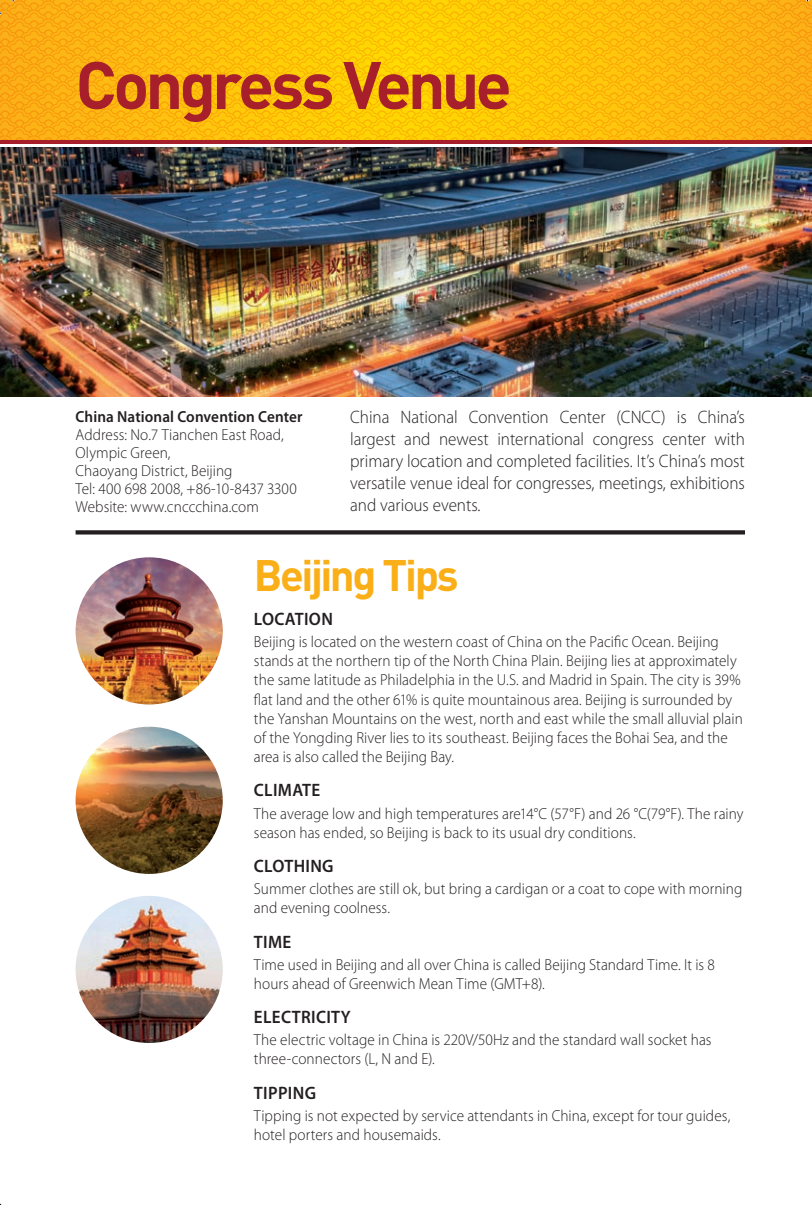
<style>
.page{position:relative;width:812px;height:1205px;background:#fff}
.page>*{position:absolute;margin:0;border:0;box-sizing:border-box;transform-origin:0 0}
.t1{font:700 66px "DIN Pro";letter-spacing:-.06em;color:#a71f2b}
.t2{font:700 43.6px "DIN Pro";letter-spacing:-.055em;color:#faaf18}
.t3{font:300 18px/22px "Myriad Pro";color:#231f20;text-align:justify;scale:.95 1}
.t4{font:600 18px "Myriad Pro";letter-spacing:.02em;color:#231f20;scale:.95 1}
.t5{font:300 16px/19.2px "Myriad Pro";letter-spacing:.005em;color:#231f20;scale:.95 1}
.t6{font:600 16px "Myriad Pro";letter-spacing:.01em;color:#231f20;scale:.95 1}
</style>
<div class="page">
<img style="left:0;top:148px;width:811px;height:248px">
<svg style="left:0;top:0;width:811px;height:140px;background:#fcbc0a"></svg>
<hr style="left:0;top:140px;width:811px;height:4px;background:#a71f2b">
<img style="left:76px;top:726px;width:147px;height:147px;border-radius:74px">
<img style="left:76px;top:557px;width:147px;height:147px;border-radius:74px">
<img style="left:76px;top:895px;width:147px;height:147px;border-radius:74px">
<svg style="left:76px;top:530px;width:668px;height:4px;background:#322e2f"></svg>
<h1 class="t1" style="left:76px;top:40px;width:437px">Congress Venue</h1>
<p class="t6" style="left:76px;top:406px;width:240px">China National Convention Center</p>
<p class="t5" style="left:76px;top:425px;width:234px;line-height:18px">Address: No.7 Tianchen East Road,<br>Olympic Green,<br>Chaoyang District, Beijing<br>Tel: 400 698 2008, +86-10-8437 3300<br>Website: www.cnccchina.com</p>
<p class="t3" style="left:350px;top:406px;width:417px">China National Convention Center (CNCC) is China’s largest and newest international congress center with primary location and completed facilities. It’s China’s most versatile venue ideal for congresses, meetings, exhibitions and various events.</p>
<h2 class="t2" style="left:254px;top:545px;width:206px">Beijing Tips</h2>
<p class="t4" style="left:254px;top:607px;width:85px">LOCATION</p>
<p class="t5" style="left:254px;top:631px;width:516px">Beijing is located on the western coast of China on the Pacific Ocean. Beijing stands at the northern tip of the North China Plain. Beijing lies at approximately the same latitude as Philadelphia in the U.S. and Madrid in Spain. The city is 39% flat land and the other 61% is quite mountainous area. Beijing is surrounded by the Yanshan Mountains on the west, north and east while the small alluvial plain of the Yongding River lies to its southeast. Beijing faces the Bohai Sea, and the area is also called the Beijing Bay.</p>
<p class="t4" style="left:254px;top:779px;width:71px">CLIMATE</p>
<p class="t5" style="left:254px;top:803px;width:517px">The average low and high temperatures are14°C (57°F) and 26 °C(79°F). The rainy season has ended, so Beijing is back to its usual dry conditions.</p>
<p class="t4" style="left:254px;top:854px;width:85px">CLOTHING</p>
<p class="t5" style="left:254px;top:878px;width:515px">Summer clothes are still ok, but bring a cardigan or a coat to cope with morning and evening coolness.</p>
<p class="t4" style="left:254px;top:929px;width:41px">TIME</p>
<p class="t5" style="left:254px;top:954px;width:486px">Time used in Beijing and all over China is called Beijing Standard Time. It is 8 hours ahead of Greenwich Mean Time (GMT+8).</p>
<p class="t4" style="left:254px;top:1005px;width:103px">ELECTRICITY</p>
<p class="t5" style="left:254px;top:1029px;width:483px">The electric voltage in China is 220V/50Hz and the standard wall socket has three-connectors (L, N and E).</p>
<p class="t4" style="left:254px;top:1080px;width:67px">TIPPING</p>
<p class="t5" style="left:254px;top:1105px;width:503px">Tipping is not expected by service attendants in China, except for tour guides, hotel porters and housemaids.</p>
</div>
